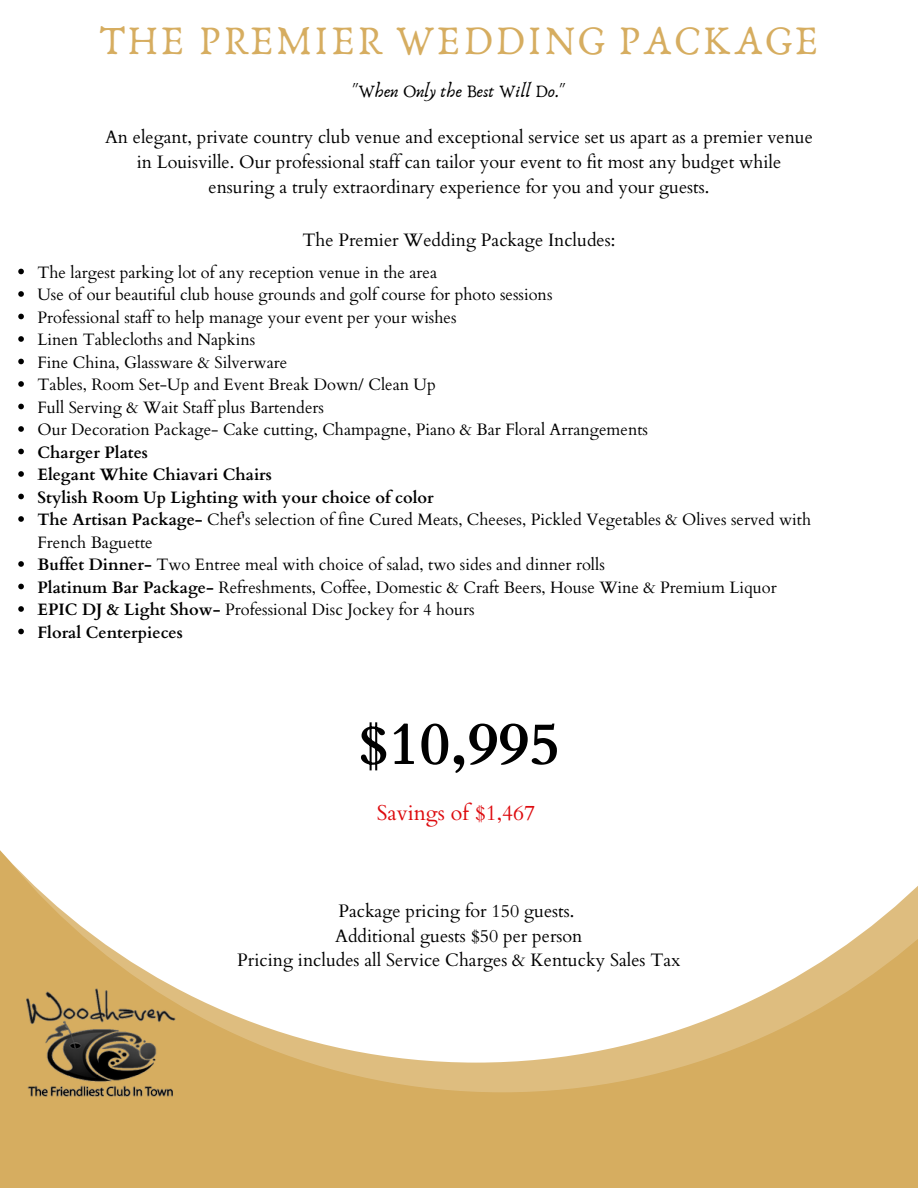
<style>
.page{position:relative;width:918px;height:1188px;background:#d6ad60}
.page>*{position:absolute;margin:0;border:0;box-sizing:border-box;transform-origin:0 0}
.t1{font:700 60px "Cardo";color:#000}
.t2{font:42px "Anaktoria";letter-spacing:.04em;color:#d6ad60}
.t3{font:21.45px "Cardo";color:#dd0a0e}
.t4{font:18px/24.8px "Cardo";color:#000;text-align:center}
.t5{font:18px "Anaktoria";color:#000}
.t6{font:16.5px/22.5px "Cardo";color:#000}
.s1{font-weight:700}
</style>
<div class="page">
<svg style="left:308px;top:1062px;width:388px;height:30px;fill:#debd7f"></svg>
<div style="left:0;top:0;width:918px;height:1062px;background:#fff"></div>
<svg style="left:18px;top:269px;width:6px;height:5px"></svg>
<svg style="left:18px;top:291px;width:6px;height:6px"></svg>
<svg style="left:18px;top:314px;width:6px;height:5px"></svg>
<svg style="left:18px;top:336px;width:6px;height:6px"></svg>
<svg style="left:18px;top:359px;width:6px;height:5px"></svg>
<svg style="left:18px;top:381px;width:6px;height:6px"></svg>
<svg style="left:18px;top:404px;width:6px;height:5px"></svg>
<svg style="left:18px;top:426px;width:6px;height:6px"></svg>
<svg style="left:18px;top:449px;width:6px;height:5px"></svg>
<svg style="left:18px;top:471px;width:6px;height:6px"></svg>
<svg style="left:18px;top:494px;width:6px;height:5px"></svg>
<svg style="left:18px;top:516px;width:6px;height:6px"></svg>
<svg style="left:18px;top:561px;width:6px;height:6px"></svg>
<svg style="left:18px;top:584px;width:6px;height:5px"></svg>
<svg style="left:18px;top:606px;width:6px;height:6px"></svg>
<svg style="left:18px;top:629px;width:6px;height:5px"></svg>
<img style="left:23px;top:982px;width:152px;height:115px">
<h2 class="t2" style="left:99px;top:15px;width:722px">THE PREMIER WEDDING PACKAGE</h2>
<p class="t5" style="left:352px;top:81px;width:215px">"When Only the Best Will Do."</p>
<p class="t4" style="left:105px;top:125px;width:709px">An elegant, private country club venue and exceptional service set us apart as a premier venue in Louisville. Our professional staff can tailor your event to fit most any budget while ensuring a truly extraordinary experience for you and your guests.</p>
<p class="t4" style="left:302px;top:228px;width:315px">The Premier Wedding Package Includes:</p>
<p class="t6" style="left:37px;top:261px;width:612px">The largest parking lot of any reception venue in the area<br>Use of our beautiful club house grounds and golf course for photo sessions<br>Professional staff to help manage your event per your wishes<br>Linen Tablecloths and Napkins<br>Fine China, Glassware &amp; Silverware<br>Tables, Room Set-Up and Event Break Down/ Clean Up<br>Full Serving &amp; Wait Staff plus Bartenders<br>Our Decoration Package- Cake cutting, Champagne, Piano &amp; Bar Floral Arrangements</p>
<p class="t6" style="left:37px;top:441px;width:775px"><span class="s1">Charger Plates<br>Elegant White Chiavari Chairs<br>Stylish Room Up Lighting with your choice of color<br>The Artisan Package-</span> Chef's selection of fine Cured Meats, Cheeses, Pickled Vegetables &amp; Olives served with French Baguette<br><span class="s1">Buffet Dinner-</span> Two Entree meal with choice of salad, two sides and dinner rolls<br><span class="s1">Platinum Bar Package-</span> Refreshments, Coffee, Domestic &amp; Craft Beers, House Wine &amp; Premium Liquor <span class="s1">EPIC DJ &amp; Light Show-</span> Professional Disc Jockey for 4 hours<br><span class="s1">Floral Centerpieces</span></p>
<h1 class="t1" style="left:358px;top:705px;width:203px">$10,995</h1>
<h3 class="t3" style="left:377px;top:798px;width:160px">Savings of $1,467</h3>
<p class="t4" style="left:237px;top:899px;width:444px">Package pricing for 150 guests.<br>Additional guests $50 per person<br>Pricing includes all Service Charges &amp; Kentucky Sales Tax</p>
</div>
